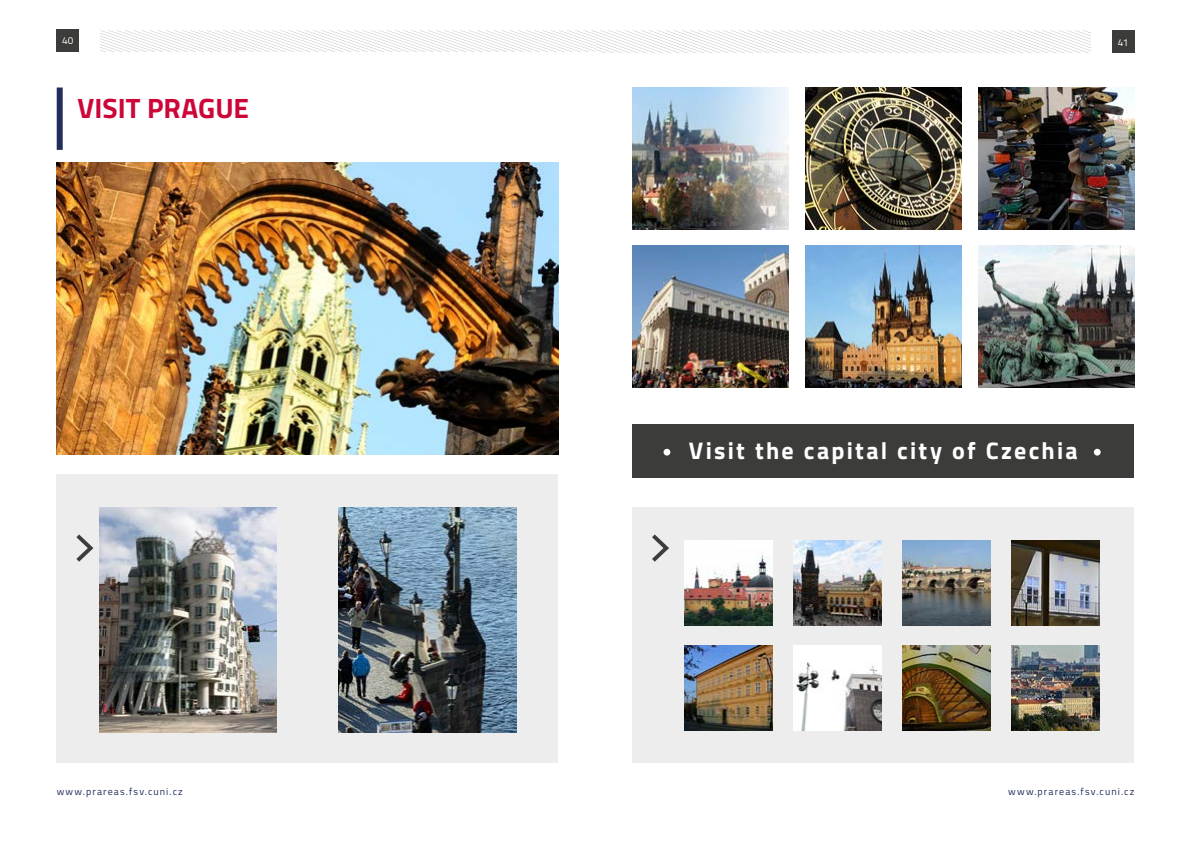
<style>
.page{position:relative;width:1191px;height:842px;background:#fff}
.page>*{position:absolute;margin:0;border:0;box-sizing:border-box;transform-origin:0 0}
.t1{font:700 28px "Titillium";color:#ce0538}
.t2{font:700 24px "Titillium";letter-spacing:.095em;color:#fff}
.t3{font:10px "Titillium";letter-spacing:.115em;color:#232d5b}
.t4{font:10px "Titillium";color:#fff}
</style>
<div class="page">
<div style="left:57px;top:29px;width:22px;height:23px;background:#3c3c3b"></div>
<svg style="left:100px;top:30px;width:990px;height:23px"></svg>
<div style="left:1112px;top:30px;width:22px;height:23px;background:#3c3c3b"></div>
<div style="left:57px;top:88px;width:6px;height:62px;background:#232d5b"></div>
<div style="left:57px;top:474px;width:501px;height:289px;background:#ededed"></div>
<svg style="left:76px;top:534px;width:17px;height:28px"></svg>
<div style="left:632px;top:424px;width:502px;height:54px;background:#3c3c3b"></div>
<img style="left:57px;top:163px;width:501px;height:291px">
<img style="left:99px;top:508px;width:178px;height:225px">
<img style="left:338px;top:508px;width:178px;height:225px">
<div style="left:632px;top:508px;width:501px;height:255px;background:#ededed"></div>
<svg style="left:652px;top:534px;width:17px;height:28px"></svg>
<img style="left:632px;top:88px;width:156px;height:141px">
<img style="left:632px;top:246px;width:156px;height:142px">
<img style="left:805px;top:88px;width:156px;height:141px">
<img style="left:805px;top:246px;width:156px;height:142px">
<img style="left:978px;top:88px;width:156px;height:141px">
<img style="left:978px;top:246px;width:156px;height:142px">
<img style="left:684px;top:540px;width:88px;height:85px">
<img style="left:793px;top:540px;width:88px;height:85px">
<img style="left:902px;top:540px;width:88px;height:85px">
<img style="left:1011px;top:540px;width:88px;height:85px">
<img style="left:684px;top:645px;width:88px;height:85px">
<img style="left:793px;top:645px;width:88px;height:85px">
<img style="left:902px;top:645px;width:88px;height:85px">
<img style="left:1011px;top:645px;width:88px;height:85px">
<div style="left:663px;top:449px;width:7px;height:7px;background:#fff;border-radius:50%"></div>
<div style="left:1093px;top:449px;width:7px;height:7px;background:#fff;border-radius:50%"></div>
<p class="t4" style="left:62px;top:33px;width:13px">40</p>
<p class="t4" style="left:1118px;top:35px;width:12px">41</p>
<h1 class="t1" style="left:77px;top:86px;width:173px">VISIT PRAGUE</h1>
<h2 class="t2" style="left:689px;top:433px;width:390px">Visit the capital city of Czechia</h2>
<p class="t3" style="left:57px;top:784px;width:128px">www.prareas.fsv.cuni.cz</p>
<p class="t3" style="left:1008px;top:784px;width:128px">www.prareas.fsv.cuni.cz</p>
</div>
